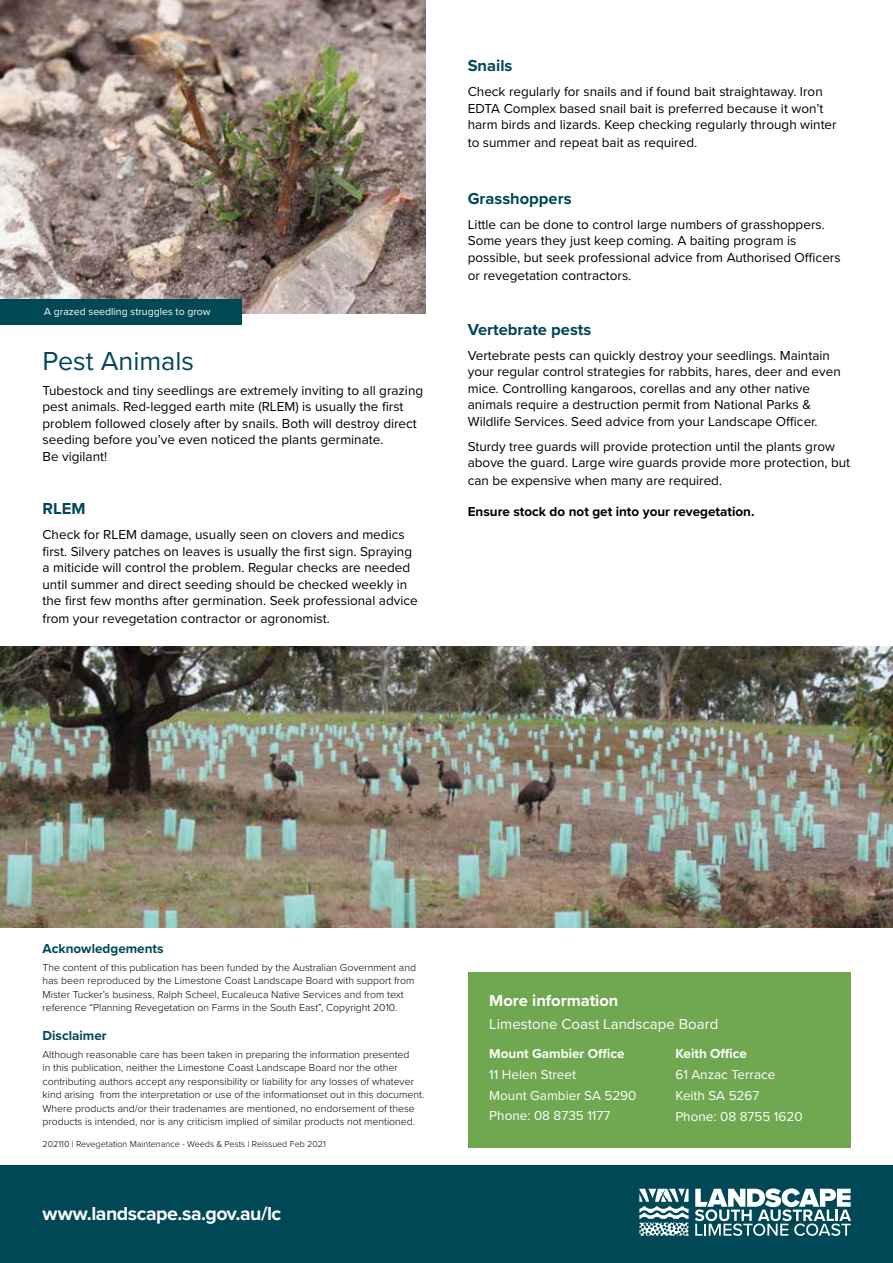
<style>
.page{position:relative;width:893px;height:1263px;background:#fff}
.page>*{position:absolute;margin:0;border:0;box-sizing:border-box;transform-origin:0 0}
.t1{font:27px "Proxima Nova";color:#014856}
.t2{font:700 19.5px "Proxima Nova";letter-spacing:-.025em;color:#fff}
.t3{font:700 16.5px "Proxima Nova";color:#014856}
.t4{font:700 16.5px "Proxima Nova";color:#fff}
.t5{font:15px "Proxima Nova";color:#fff}
.t6{font:13.5px/16.5px "Proxima Nova";color:#000}
.t7{font:13.5px/20.7px "Proxima Nova";color:#fff}
.t8{font:700 13.5px "Proxima Nova";color:#000}
.t9{font:700 13.5px "Proxima Nova";color:#fff}
.t10{font:700 13.5px "Proxima Nova";color:#014856}
.t11{font:300 10.5px/13.5px "Proxima Nova";color:#000}
.t12{font:10.5px "Proxima Nova";color:#fff}
.t13{font:300 9px "Proxima Nova";color:#000}
</style>
<div class="page">
<div style="left:0;top:1166px;width:893px;height:97px;background:#014856"></div>
<svg style="left:695px;top:1188px;width:156px;height:48px"></svg>
<svg style="left:639px;top:1189px;width:50px;height:47px"></svg>
<div style="left:468px;top:972px;width:382px;height:176px;background:#6fa851"></div>
<img style="left:0;top:646px;width:893px;height:281px">
<img style="left:0;top:0;width:425px;height:313px">
<div style="left:0;top:300px;width:242px;height:25px;background:#014856"></div>
<p class="t12" style="left:44px;top:304px;width:168px">A grazed seedling struggles to grow</p>
<h1 class="t1" style="left:43px;top:341px;width:153px">Pest Animals</h1>
<p class="t6" style="left:43px;top:381px;width:382px">Tubestock and tiny seedlings are extremely inviting to all grazing pest animals. Red-legged earth mite (RLEM) is usually the first problem followed closely after by snails. Both will destroy direct seeding before you’ve even noticed the plants germinate.<br>Be vigilant!</p>
<p class="t3" style="left:43px;top:496px;width:44px">RLEM</p>
<p class="t6" style="left:43px;top:526px;width:377px">Check for RLEM damage, usually seen on clovers and medics first. Silvery patches on leaves is usually the first sign. Spraying a miticide will control the problem. Regular checks are needed until summer and direct seeding should be checked weekly in the first few months after germination. Seek professional advice</p>
<p class="t6" style="left:43px;top:610px;width:289px">from your revegetation contractor or agronomist.</p>
<p class="t3" style="left:468px;top:53px;width:46px">Snails</p>
<p class="t6" style="left:468px;top:83px;width:370px">Check regularly for snails and if found bait straightaway. Iron<br>EDTA Complex based snail bait is preferred because it won’t harm birds and lizards. Keep checking regularly through winter</p>
<p class="t6" style="left:468px;top:134px;width:231px">to summer and repeat bait as required.</p>
<p class="t3" style="left:468px;top:186px;width:105px">Grasshoppers</p>
<p class="t6" style="left:468px;top:215px;width:374px">Little can be done to control large numbers of grasshoppers.<br>Some years they just keep coming. A baiting program is possible, but seek professional advice from Authorised Officers</p>
<p class="t6" style="left:468px;top:266px;width:165px">or revegetation contractors.</p>
<p class="t3" style="left:468px;top:317px;width:125px">Vertebrate pests</p>
<p class="t6" style="left:468px;top:346px;width:374px">Vertebrate pests can quickly destroy your seedlings. Maintain your regular control strategies for rabbits, hares, deer and even mice. Controlling kangaroos, corellas and any other native animals require a destruction permit from National Parks &amp; Wildlife Services. Seed advice from your Landscape Officer.</p>
<p class="t6" style="left:468px;top:437px;width:384px">Sturdy tree guards will provide protection until the plants grow above the guard. Large wire guards provide more protection, but</p>
<p class="t6" style="left:468px;top:472px;width:256px">can be expensive when many are required.</p>
<p class="t8" style="left:468px;top:501px;width:288px">Ensure stock do not get into your revegetation.</p>
<p class="t10" style="left:43px;top:939px;width:123px">Acknowledgements</p>
<p class="t11" style="left:43px;top:960px;width:375px">The content of this publication has been funded by the Australian Government and has been reproduced by the Limestone Coast Landscape Board with support from Mister Tucker’s business, Ralph Scheel, Eucaleuca Native Services and from text reference “Planning Revegetation on Farms in the South East”, Copyright 2010.</p>
<p class="t10" style="left:43px;top:1025px;width:66px">Disclaimer</p>
<p class="t11" style="left:43px;top:1047px;width:383px">Although reasonable care has been taken in preparing the information presented<br>in this publication, neither the Limestone Coast Landscape Board nor the other contributing authors accept any responsibility or liability for any losses of whatever kind arising from the interpretation or use of the informationset out in this document.<br>Where products and/or their tradenames are mentioned, no endorsement of these products is intended, nor is any criticism implied of similar products not mentioned.</p>
<p class="t13" style="left:43px;top:1137px;width:285px">202110 | Revegetation Maintenance - Weeds &amp; Pests | Reissued Feb 2021</p>
<h2 class="t2" style="left:43px;top:1199px;width:240px">www.landscape.sa.gov.au/lc</h2>
<p class="t4" style="left:489px;top:988px;width:131px">More information</p>
<p class="t5" style="left:489px;top:1013px;width:230px">Limestone Coast Landscape Board</p>
<p class="t9" style="left:489px;top:1043px;width:137px">Mount Gambier Office</p>
<p class="t7" style="left:489px;top:1063px;width:149px">11 Helen Street<br>Mount Gambier SA 5290<br>Phone: 08 8735 1177</p>
<p class="t9" style="left:675px;top:1044px;width:73px">Keith Office</p>
<p class="t7" style="left:675px;top:1064px;width:129px">61 Anzac Terrace<br>Keith SA 5267<br>Phone: 08 8755 1620</p>
</div>
